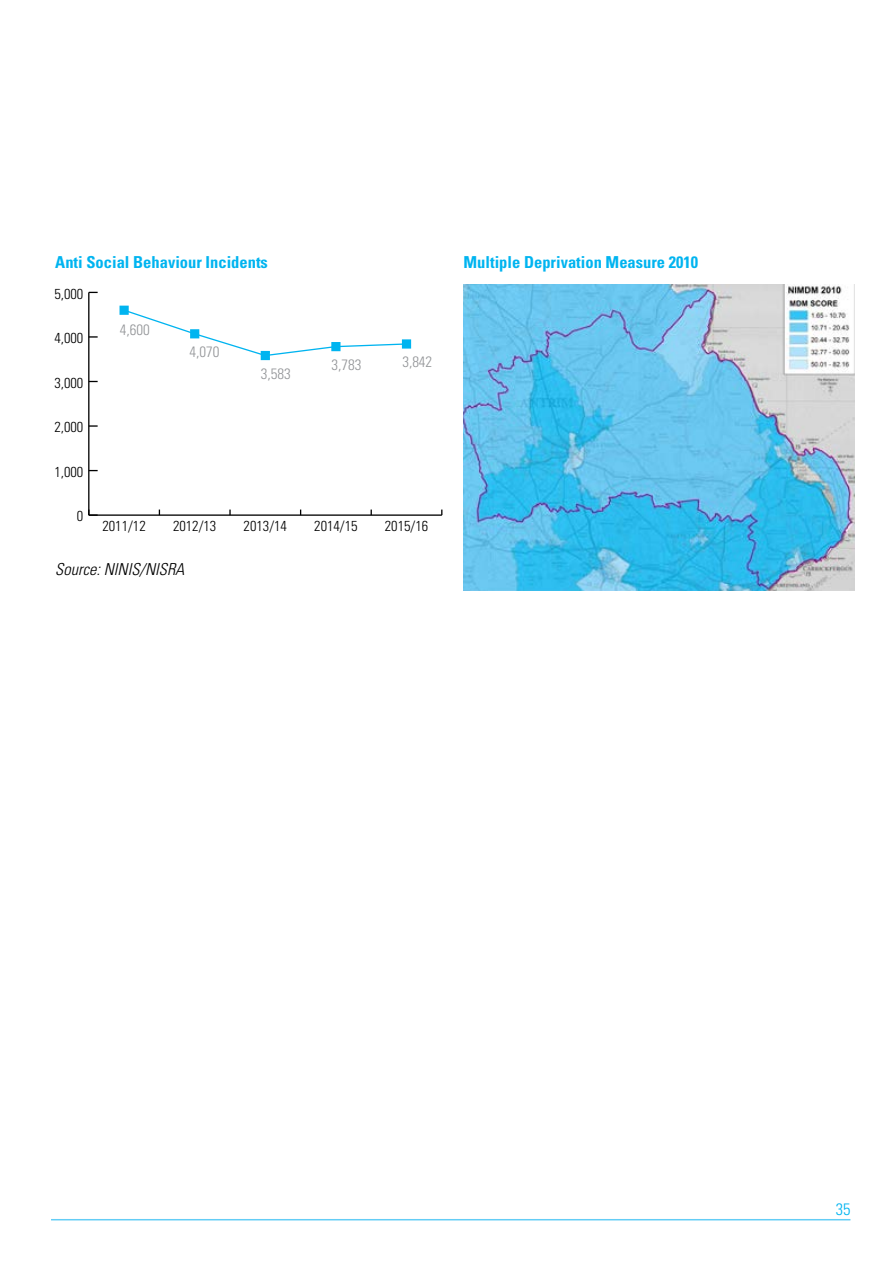
<style>
.page{position:relative;width:893px;height:1263px;background:#fff}
.page>*{position:absolute;margin:0;border:0;box-sizing:border-box;transform-origin:0 0}
.P_Sub_head{font:700 condensed 16.5px "Univers";color:#00b4f0}
.P_Table_Source_Unive{font:italic 300 condensed 16.5px "Univers";color:#000}
.t1{font:300 condensed 16.5px "Univers";color:#00b4f0}
.P_Body{font:300 condensed 15px "Univers";color:#939598}
.Image{font:300 condensed 14.4px "Univers";color:#000}
</style>
<div class="page">
<hr style="left:51px;top:1219px;width:799px;height:1px;background:#63cdf6">
<hr style="left:89px;top:514px;width:353px;height:2px;background:#000">
<svg style="left:229px;top:509px;width:2px;height:6px"></svg>
<hr style="left:88px;top:292px;width:1px;height:223px;background:#000">
<svg style="left:88px;top:509px;width:10px;height:7px"></svg>
<svg style="left:89px;top:425px;width:9px;height:2px"></svg>
<svg style="left:89px;top:336px;width:9px;height:2px"></svg>
<svg style="left:129px;top:311px;width:273px;height:46px"></svg>
<div style="left:120px;top:306px;width:8px;height:8px;background:#00b4f0"></div>
<div style="left:120px;top:306px;width:9px;height:9px;border:1px solid #00b4f0"></div>
<div style="left:191px;top:330px;width:8px;height:8px;background:#00b4f0"></div>
<div style="left:190px;top:329px;width:9px;height:9px;border:1px solid #00b4f0"></div>
<div style="left:261px;top:352px;width:8px;height:7px;background:#00b4f0"></div>
<div style="left:261px;top:351px;width:9px;height:9px;border:1px solid #00b4f0"></div>
<div style="left:332px;top:343px;width:8px;height:8px;background:#00b4f0"></div>
<div style="left:331px;top:342px;width:9px;height:9px;border:1px solid #00b4f0"></div>
<div style="left:403px;top:340px;width:7px;height:8px;background:#00b4f0"></div>
<div style="left:402px;top:339px;width:9px;height:10px;border:1px solid #00b4f0"></div>
<img style="left:463px;top:284px;width:392px;height:306px">
<p class="P_Sub_head" style="left:55px;top:252px;width:214px">Anti Social Behaviour Incidents</p>
<p class="Image" style="left:54px;top:285px;width:30px">5,000</p>
<p class="Image" style="left:54px;top:329px;width:30px">4,000</p>
<p class="Image" style="left:54px;top:374px;width:30px">3,000</p>
<p class="Image" style="left:54px;top:418px;width:30px">2,000</p>
<p class="Image" style="left:54px;top:463px;width:30px">1,000</p>
<p class="Image" style="left:77px;top:508px;width:8px">0</p>
<p class="P_Body" style="left:120px;top:321px;width:31px">4,600</p>
<p class="P_Body" style="left:190px;top:343px;width:31px">4,070</p>
<p class="P_Body" style="left:261px;top:365px;width:31px">3,583</p>
<p class="P_Body" style="left:332px;top:356px;width:31px">3,783</p>
<p class="P_Body" style="left:402px;top:353px;width:31px">3,842</p>
<p class="Image" style="left:102px;top:517px;width:45px">2011/12</p>
<p class="Image" style="left:173px;top:517px;width:45px">2012/13</p>
<p class="Image" style="left:244px;top:517px;width:45px">2013/14</p>
<p class="Image" style="left:314px;top:517px;width:45px">2014/15</p>
<p class="Image" style="left:385px;top:517px;width:45px">2015/16</p>
<p class="P_Table_Source_Unive" style="left:55px;top:559px;width:131px">Source: NINIS/NISRA</p>
<p class="P_Sub_head" style="left:463px;top:252px;width:236px">Multiple Deprivation Measure 2010</p>
<p class="t1" style="left:836px;top:1199px;width:16px">35</p>
</div>
